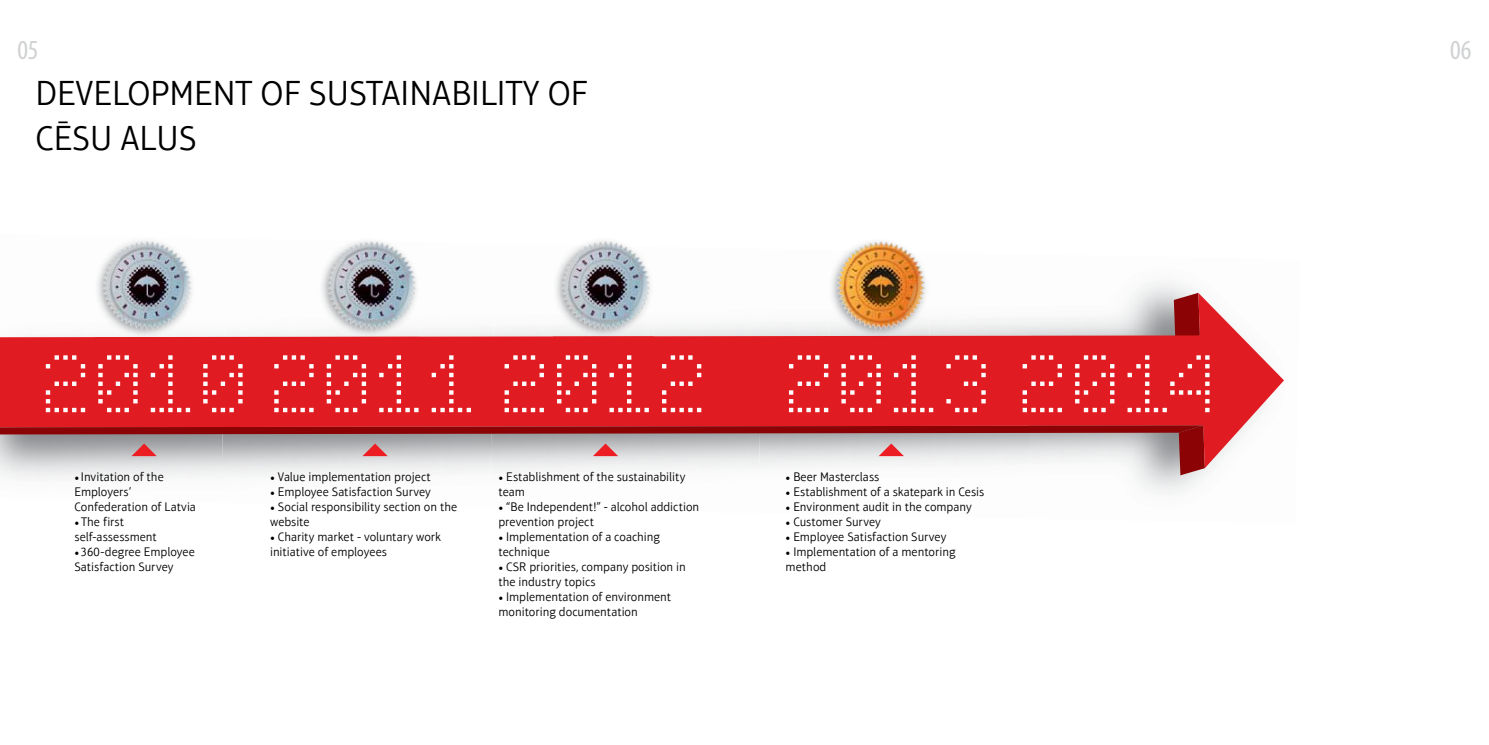
<style>
.page{position:relative;width:1489px;height:745px;background:#fff}
.page>*{position:absolute;margin:0;border:0;box-sizing:border-box;transform-origin:0 0}
.t1{font:300 35px/45px "Aptifer Sans Com";color:#000}
.t2{font:condensed 27.5px "Myriad Pro";color:#cfd1d2}
.t3{font:300 12.5px/15px "Aptifer Sans Com";color:#000}
.s1{font-family:"Minion Pro";font-weight:400}
</style>
<div class="page">
<img style="left:1136px;top:282px;width:148px;height:212px">
<svg style="left:0;top:292px;width:1283px;height:176px;fill:#e11b22"></svg>
<svg style="left:46px;top:355px;width:39px;height:57px"></svg>
<svg style="left:98px;top:355px;width:40px;height:57px"></svg>
<svg style="left:151px;top:355px;width:39px;height:57px"></svg>
<svg style="left:203px;top:355px;width:39px;height:57px"></svg>
<svg style="left:274px;top:355px;width:39px;height:57px"></svg>
<svg style="left:327px;top:355px;width:39px;height:57px"></svg>
<svg style="left:379px;top:355px;width:39px;height:57px"></svg>
<svg style="left:431px;top:355px;width:40px;height:57px"></svg>
<svg style="left:504px;top:355px;width:40px;height:57px"></svg>
<svg style="left:557px;top:355px;width:39px;height:57px"></svg>
<svg style="left:609px;top:355px;width:40px;height:57px"></svg>
<svg style="left:662px;top:355px;width:39px;height:57px"></svg>
<svg style="left:789px;top:355px;width:39px;height:57px"></svg>
<svg style="left:841px;top:355px;width:39px;height:57px"></svg>
<svg style="left:893px;top:355px;width:40px;height:57px"></svg>
<svg style="left:946px;top:355px;width:39px;height:57px"></svg>
<svg style="left:1022px;top:355px;width:39px;height:57px"></svg>
<svg style="left:1075px;top:355px;width:39px;height:57px"></svg>
<svg style="left:1127px;top:355px;width:82px;height:57px"></svg>
<svg style="left:0;top:425px;width:1204px;height:50px"></svg>
<img style="left:828px;top:268px;width:101px;height:70px">
<img style="left:836px;top:241px;width:89px;height:88px">
<img style="left:553px;top:266px;width:100px;height:72px">
<img style="left:561px;top:241px;width:89px;height:88px">
<img style="left:319px;top:266px;width:101px;height:72px">
<img style="left:327px;top:241px;width:89px;height:88px">
<img style="left:94px;top:238px;width:101px;height:100px">
<img style="left:103px;top:241px;width:88px;height:88px">
<h2 class="t2" style="left:17px;top:33px;width:23px">05</h2>
<h2 class="t2" style="left:1449px;top:33px;width:23px">06</h2>
<h1 class="t1" style="left:35px;top:71px;width:554px">DEVELOPMENT OF SUSTAINABILITY OF<br>CĒSU ALUS</h1>
<p class="t3" style="left:74px;top:468px;width:123px"><span class="s1">•</span>Invitation of the<br>Employers’<br>Confederation of Latvia</p>
<p class="t3" style="left:74px;top:513px;width:84px"><span class="s1">•</span> The first self-assessment</p>
<p class="t3" style="left:74px;top:543px;width:122px"><span class="s1">•</span> 360-degree Employee<br>Satisfaction Survey</p>
<p class="t3" style="left:270px;top:468px;width:162px"><span class="s1">•</span> Value implementation project</p>
<p class="t3" style="left:270px;top:483px;width:162px"><span class="s1">•</span> Employee Satisfaction Survey</p>
<p class="t3" style="left:270px;top:498px;width:189px"><span class="s1">•</span> Social responsibility section on the website</p>
<p class="t3" style="left:270px;top:528px;width:172px"><span class="s1">•</span> Charity market - voluntary work initiative of employees</p>
<p class="t3" style="left:498px;top:468px;width:188px"><span class="s1">•</span> Establishment of the sustainability team</p>
<p class="t3" style="left:498px;top:498px;width:202px"><span class="s1">•</span> “Be Independent!” - alcohol addiction prevention project</p>
<p class="t3" style="left:498px;top:528px;width:163px"><span class="s1">•</span> Implementation of a coaching technique</p>
<p class="t3" style="left:498px;top:558px;width:189px"><span class="s1">•</span> CSR priorities, company position in the industry topics</p>
<p class="t3" style="left:498px;top:588px;width:174px"><span class="s1">•</span> Implementation of environment monitoring documentation</p>
<p class="t3" style="left:785px;top:468px;width:95px"><span class="s1">•</span> Beer Masterclass</p>
<p class="t3" style="left:785px;top:483px;width:200px"><span class="s1">•</span> Establishment of a skatepark in Cesis</p>
<p class="t3" style="left:785px;top:498px;width:188px"><span class="s1">•</span> Environment audit in the company</p>
<p class="t3" style="left:785px;top:513px;width:97px"><span class="s1">•</span> Customer Survey</p>
<p class="t3" style="left:785px;top:528px;width:162px"><span class="s1">•</span> Employee Satisfaction Survey</p>
<p class="t3" style="left:785px;top:543px;width:171px"><span class="s1">•</span> Implementation of a mentoring method</p>
</div>
